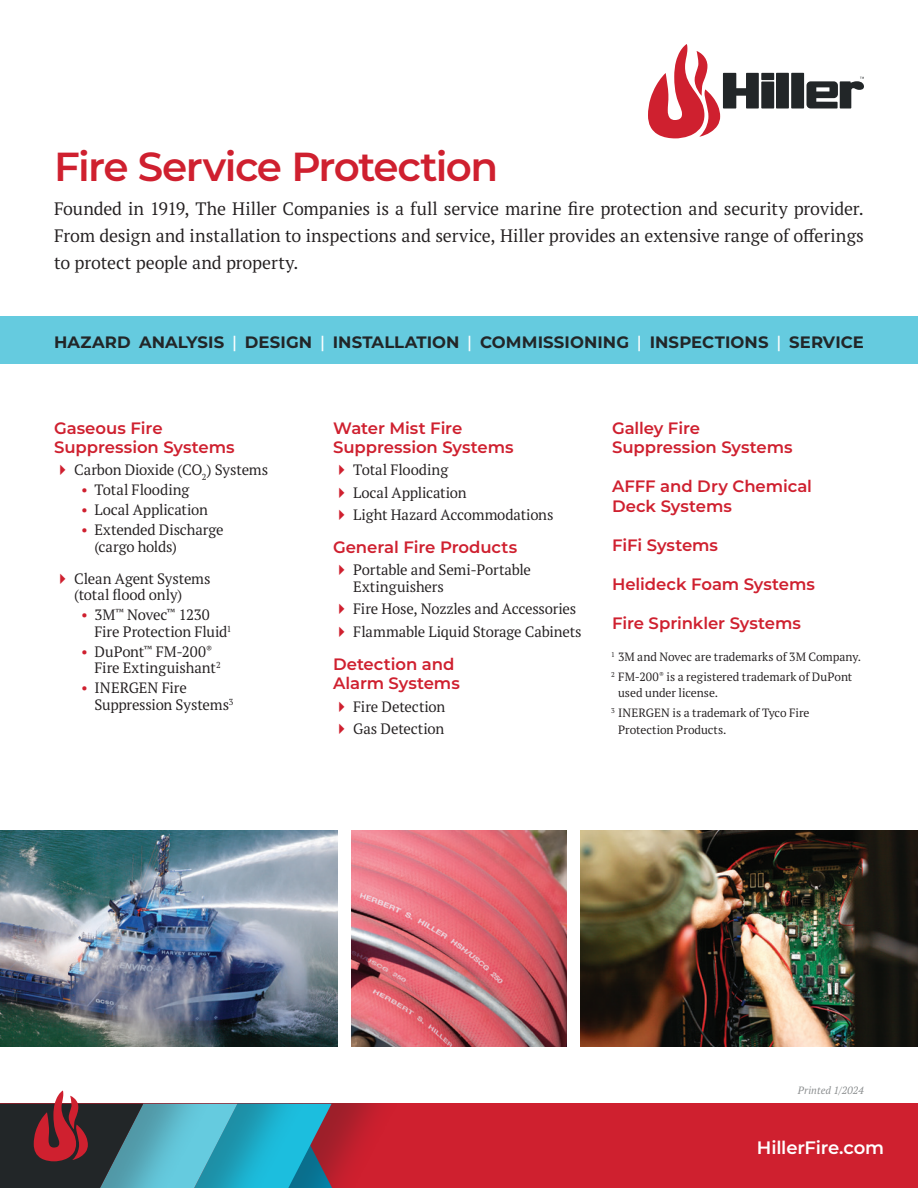
<style>
.page{position:relative;width:918px;height:1188px;background:#fff}
.page>*{position:absolute;margin:0;border:0;box-sizing:border-box;transform-origin:0 0}
.t1{font:600 40.5px "Montserrat";letter-spacing:-.04em;color:#cf202f}
.t2{font:18px/27px "PT Serif Pro";letter-spacing:-.005em;color:#231f20;text-align:justify}
.t3{font:600 18px "Montserrat";letter-spacing:-.01em;color:#fff}
.t4{font:600 16.5px/19.5px "Montserrat";letter-spacing:-.005em;color:#cf202f}
.t5{font:700 16.5px "Montserrat";letter-spacing:.005em;color:#222628}
.t6{font:15px/16.5px "PT Serif Pro";letter-spacing:-.01em;color:#231f20}
.t7{font:12px/19.8px "PT Serif Pro";color:#231f20}
.t8{font:italic 10.5px "PT Serif Pro";letter-spacing:.01em;color:#898c8d}
.s1{font-weight:500;color:#fff}
.s2{color:#cf202f}
</style>
<div class="page">
<div style="left:300px;top:1104px;width:600px;height:84px;background:#cf202f"></div>
<div style="left:168px;top:1104px;width:277px;height:84px;background:#231f20;opacity:.3"></div>
<div style="left:74px;top:1104px;width:276px;height:84px;background:#231f20;opacity:.3"></div>
<img style="left:0;top:831px;width:338px;height:216px">
<img style="left:580px;top:831px;width:338px;height:216px">
<img style="left:351px;top:831px;width:216px;height:216px">
<div style="left:776px;top:73px;width:13px;height:36px;background:#222628"></div>
<div style="left:791px;top:73px;width:13px;height:36px;background:#222628"></div>
<svg style="left:807px;top:77px;width:57px;height:32px"></svg>
<svg style="left:648px;top:44px;width:126px;height:94px"></svg>
<div style="left:0;top:316px;width:918px;height:48px;background:#65cbdf"></div>
<svg style="left:0;top:1090px;width:332px;height:98px;background:#598896"></svg>
<h1 class="t1" style="left:54px;top:138px;width:446px">Fire Service Protection</h1>
<p class="t2" style="left:54px;top:194px;width:811px">Founded in 1919, The Hiller Companies is a full service marine fire protection and security provider.<br>From design and installation to inspections and service, Hiller provides an extensive range of offerings to protect people and property.</p>
<p class="t5" style="left:54px;top:330px;width:812px">HAZARD ANALYSIS <span class="s1">|</span> DESIGN <span class="s1">|</span> INSTALLATION <span class="s1">|</span> COMMISSIONING <span class="s1">|</span> INSPECTIONS <span class="s1">|</span> SERVICE</p>
<p class="t4" style="left:54px;top:417px;width:182px">Gaseous Fire<br>Suppression Systems</p>
<p class="t6" style="left:54px;top:462px;width:216px"><span class="s2">✔</span> Carbon Dioxide (CO<sub>2</sub>) Systems</p>
<p class="t6" style="left:81px;top:481px;width:110px"><span class="s2">•</span> Total Flooding</p>
<p class="t6" style="left:81px;top:501px;width:128px"><span class="s2">•</span> Local Application</p>
<p class="t6" style="left:95px;top:521px;width:131px;text-indent:-13px"><span class="s2">•</span> Extended Discharge (cargo holds)</p>
<p class="t6" style="left:54px;top:570px;width:158px;text-align:center"><span class="s2">✔</span> Clean Agent Systems (total flood only)</p>
<p class="t6" style="left:94px;top:607px;width:139px;text-indent:-13px"><span class="s2">•</span> 3M<sup>™</sup> Novec<sup>™</sup> 1230<br>Fire Protection Fluid<sup>1</sup></p>
<p class="t6" style="left:95px;top:643px;width:128px;text-indent:-14px"><span class="s2">•</span> DuPont<sup>™</sup> FM-200<sup>®<br></sup>Fire Extinguishant<sup>2</sup></p>
<p class="t6" style="left:94px;top:679px;width:141px;text-indent:-14px"><span class="s2">•</span> INERGEN Fire<br>Suppression Systems<sup>3</sup></p>
<p class="t4" style="left:333px;top:417px;width:182px">Water Mist Fire<br>Suppression Systems</p>
<p class="t6" style="left:333px;top:462px;width:117px"><span class="s2">✔</span> Total Flooding</p>
<p class="t6" style="left:333px;top:484px;width:135px"><span class="s2">✔</span> Local Application</p>
<p class="t6" style="left:333px;top:506px;width:222px"><span class="s2">✔</span> Light Hazard Accommodations</p>
<p class="t4" style="left:333px;top:537px;width:186px">General Fire Products</p>
<p class="t6" style="left:353px;top:562px;width:179px;text-indent:-20px"><span class="s2">✔</span> Portable and Semi-Portable<br>Extinguishers</p>
<p class="t6" style="left:333px;top:600px;width:245px"><span class="s2">✔</span> Fire Hose, Nozzles and Accessories</p>
<p class="t6" style="left:333px;top:623px;width:250px"><span class="s2">✔</span> Flammable Liquid Storage Cabinets</p>
<p class="t4" style="left:333px;top:653px;width:128px">Detection and<br>Alarm Systems</p>
<p class="t6" style="left:333px;top:698px;width:114px"><span class="s2">✔</span> Fire Detection</p>
<p class="t6" style="left:333px;top:720px;width:113px"><span class="s2">✔</span> Gas Detection</p>
<p class="t4" style="left:612px;top:417px;width:182px">Galley Fire<br>Suppression Systems</p>
<p class="t4" style="left:612px;top:476px;width:202px">AFFF and Dry Chemical<br>Deck Systems</p>
<p class="t4" style="left:612px;top:534px;width:108px">FiFi Systems</p>
<p class="t4" style="left:612px;top:573px;width:205px">Helideck Foam Systems</p>
<p class="t4" style="left:612px;top:612px;width:191px">Fire Sprinkler Systems</p>
<p class="t7" style="left:611px;top:646px;width:252px"><sup>1</sup> 3M and Novec are trademarks of 3M Company.<br><sup>2</sup> FM-200<sup>®</sup> is a registered trademark of DuPont</p>
<p class="t7" style="left:611px;top:683px;width:200px;text-indent:7px">used under license.<br><sup>3</sup> INERGEN is a trademark of Tyco Fire</p>
<p class="t7" style="left:618px;top:719px;width:110px">Protection Products.</p>
<p class="t8" style="left:798px;top:1084px;width:68px">Printed 1/2024</p>
<p class="t3" style="left:757px;top:1135px;width:129px">HillerFire.com</p>
</div>
